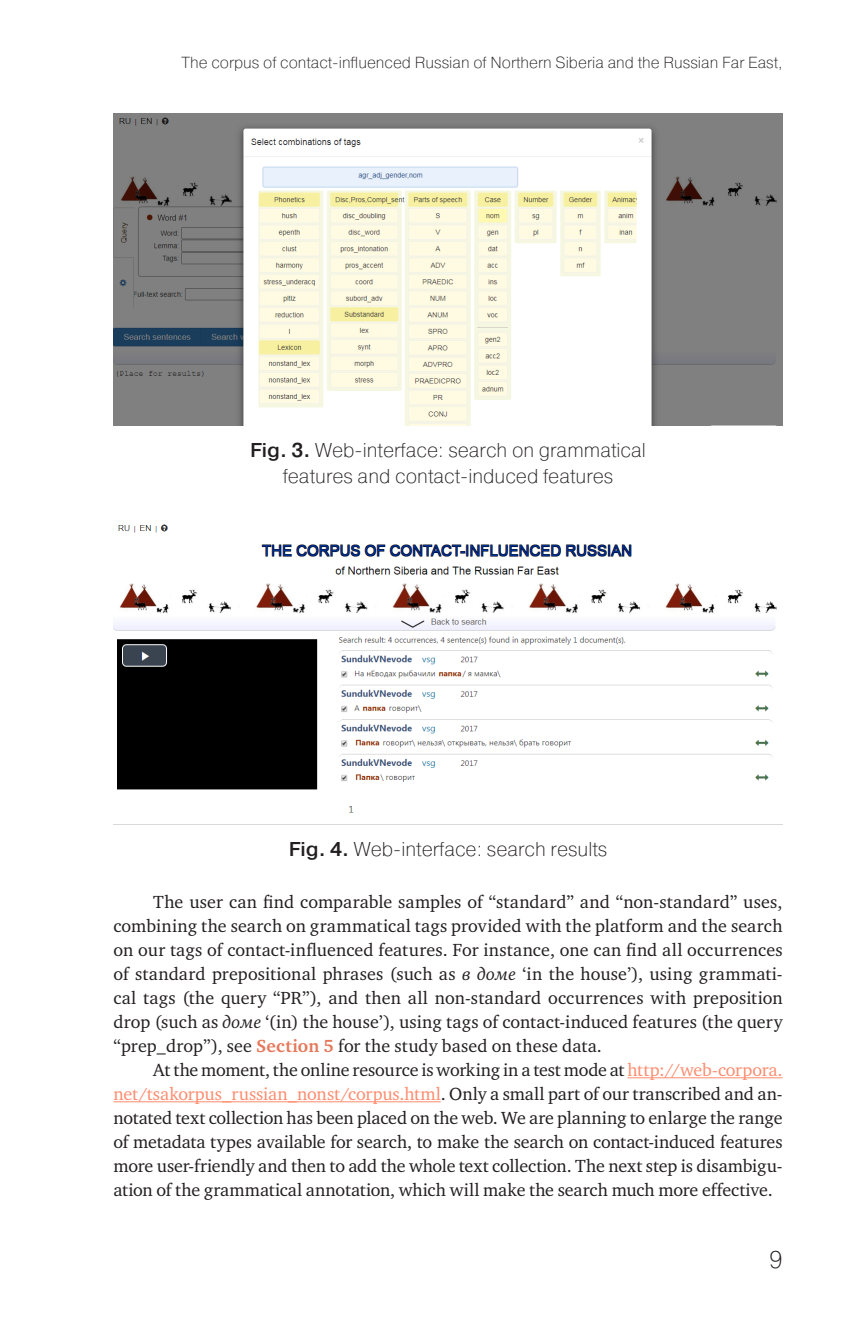
<style>
.page{position:relative;width:862px;height:1332px;background:#fff}
.page>*{position:absolute;margin:0;border:0;box-sizing:border-box;transform-origin:0 0}
.t1{font:200 24px "Pragmatica";color:#231f20}
.t2{font:200 20px/26px "Pragmatica";color:#231f20;text-align:center}
.t3{font:18px/24px "Charter ITC";color:#231f20;text-align:justify}
.t4{font:200 16px "Pragmatica";color:#231f20}
.s1{font-weight:500}
.s2{font-style:italic}
.s3{font-weight:700;color:#e6785a}
.s4{color:#ff8c6e}
</style>
<div class="page">
<hr style="left:627px;top:1077px;width:155px;height:1px;background:#ff8c6e">
<hr style="left:113px;top:1101px;width:328px;height:1px;background:#ff8c6e">
<img style="left:113px;top:114px;width:669px;height:312px">
<img style="left:113px;top:524px;width:669px;height:301px">
<p class="t4" style="left:182px;top:52px;width:602px">The corpus of contact-influenced Russian of Northern Siberia and the Russian Far East,</p>
<p class="t2" style="left:250px;top:437px;width:397px"><span class="s1">Fig. 3.</span> Web-interface: search on grammatical features and contact-induced features</p>
<p class="t2" style="left:289px;top:836px;width:320px"><span class="s1">Fig. 4.</span> Web-interface: search results</p>
<p class="t3" style="left:113px;top:890px;width:671px;text-indent:40px">The user can find comparable samples of “standard” and “non-standard” uses, combining the search on grammatical tags provided with the platform and the search on our tags of contact-influenced features. For instance, one can find all occurrences of standard prepositional phrases (such as <span class="s2">в доме</span> ‘in the house’), using grammati&shy;cal tags (the query “PR”), and then all non-standard occurrences with preposition drop (such as <span class="s2">доме</span> ‘(in) the house’), using tags of contact-induced features (the query “prep_drop”), see <span class="s3">Section 5</span> for the study based on these data.</p>
<p class="t3" style="left:113px;top:1058px;width:671px;text-indent:40px">At the moment, the online resource is working in a test mode at <span class="s4">http://web-corpora. net/tsakorpus_russian_nonst/corpus.html</span>. Only a small part of our transcribed and an&shy;notated text collection has been placed on the web. We are planning to enlarge the range of metadata types available for search, to make the search on contact-induced features more user-friendly and then to add the whole text collection. The next step is disambigu&shy;ation of the grammatical annotation, which will make the search much more effective.</p>
<h1 class="t1" style="left:769px;top:1244px;width:15px">9</h1>
</div>
